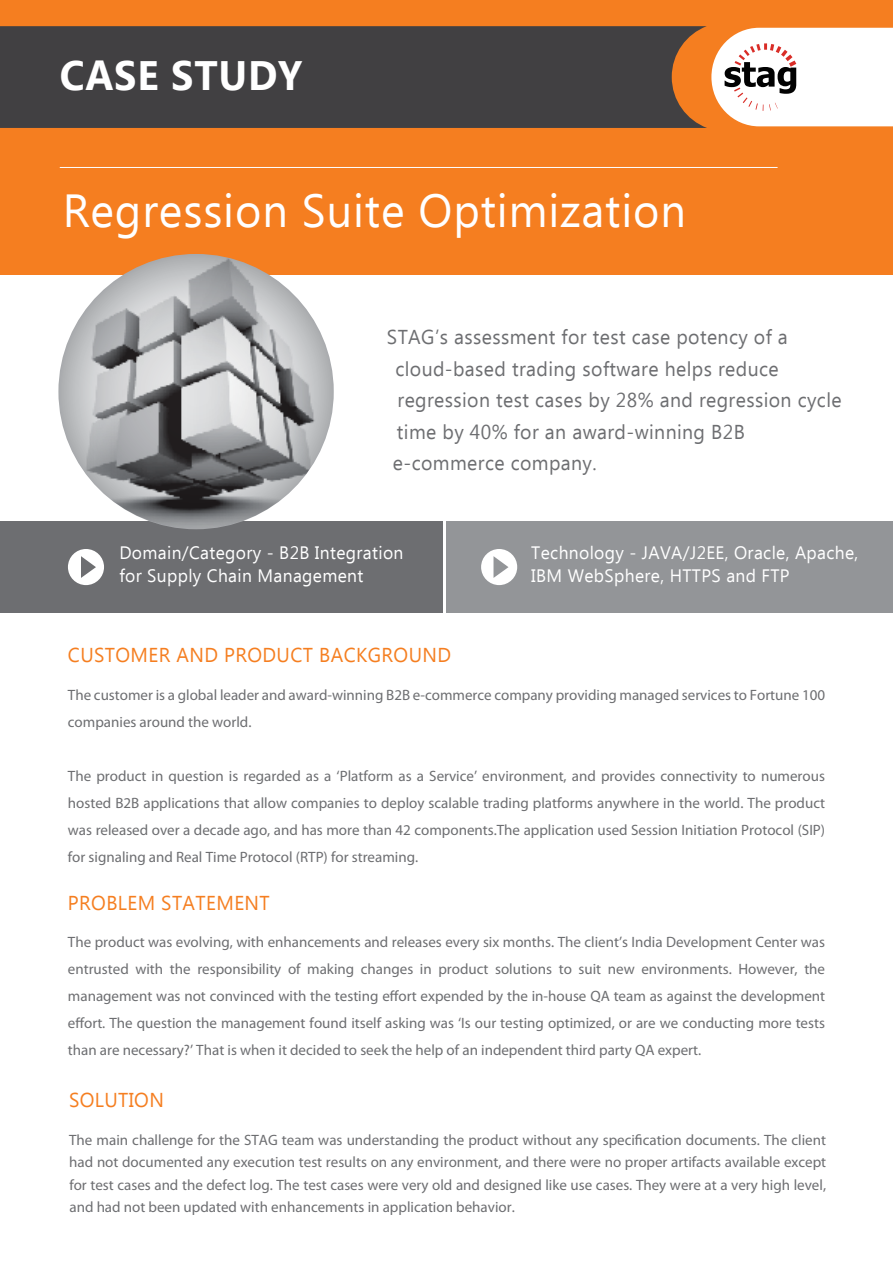
<style>
.page{position:relative;width:893px;height:1263px;background:#fff}
.page>*{position:absolute;margin:0;border:0;box-sizing:border-box;transform-origin:0 0}
.t1{font:46.35px "Ebrima";letter-spacing:.02em;color:#fff}
.t2{font:700 41.1px "Ebrima";letter-spacing:.02em;color:#fff}
.t3{font:20.1px/31.5px "Ebrima";letter-spacing:.02em;color:#6d6e71}
.t4{font:20.1px "Ebrima";letter-spacing:.02em;color:#f57e20}
.t5{font:18px/22.5px "Ebrima";letter-spacing:.02em;color:#fff}
.t6{font:15px/27px "Myriad Pro";color:#6d6e71;text-align:justify}
</style>
<div class="page">
<div style="left:0;top:0;width:893px;height:274px;background:#f57e20"></div>
<div style="left:0;top:26px;width:707px;height:102px;background:#414042"></div>
<hr style="left:60px;top:167px;width:718px;height:1px;background:#fff">
<svg style="left:711px;top:28px;width:182px;height:98px;background:#efe5df"></svg>
<div style="left:0;top:521px;width:442px;height:92px;background:#6d6e71"></div>
<div style="left:446px;top:521px;width:447px;height:92px;background:#939598"></div>
<div style="left:68px;top:549px;width:36px;height:36px;background:#fff;border-radius:50%"></div>
<svg style="left:81px;top:556px;width:15px;height:22px"></svg>
<div style="left:481px;top:549px;width:36px;height:36px;background:#fff;border-radius:50%"></div>
<svg style="left:493px;top:556px;width:15px;height:22px"></svg>
<img style="left:58px;top:254px;width:276px;height:275px;border-radius:137px">
<h2 class="t2" style="left:60px;top:45px;width:244px">CASE STUDY</h2>
<h1 class="t1" style="left:63px;top:178px;width:625px">Regression Suite Optimization</h1>
<h3 class="t3" style="left:387px;top:323px;width:456px">STAG’s assessment for test case potency of a cloud-based trading software helps reduce regression test cases by 28% and regression cycle time by 40% for an award-winning B2B e-commerce company.</h3>
<p class="t5" style="left:119px;top:543px;width:286px">Domain/Category - B2B Integration for Supply Chain Management</p>
<p class="t5" style="left:531px;top:543px;width:329px">Technology - JAVA/J2EE, Oracle, Apache,<br>IBM WebSphere, HTTPS and FTP</p>
<h3 class="t4" style="left:68px;top:641px;width:385px">CUSTOMER AND PRODUCT BACKGROUND</h3>
<p class="t6" style="left:68px;top:681px;width:759px">The customer is a global leader and award-winning B2B e-commerce company providing managed services to Fortune 100 companies around the world.</p>
<p class="t6" style="left:68px;top:762px;width:759px">The product in question is regarded as a ‘Platform as a Service’ environment, and provides connectivity to numerous hosted B2B applications that allow companies to deploy scalable trading platforms anywhere in the world. The product was released over a decade ago, and has more than 42 components.The application used Session Initiation Protocol (SIP) for signaling and Real Time Protocol (RTP) for streaming.</p>
<h3 class="t4" style="left:68px;top:888px;width:203px">PROBLEM STATEMENT</h3>
<p class="t6" style="left:68px;top:929px;width:759px">The product was evolving, with enhancements and releases every six months. The client’s India Development Center was entrusted with the responsibility of making changes in product solutions to suit new environments. However, the management was not convinced with the testing effort expended by the in-house QA team as against the development effort. The question the management found itself asking was ‘Is our testing optimized, or are we conducting more tests than are necessary?’ That is when it decided to seek the help of an independent third party QA expert.</p>
<h3 class="t4" style="left:69px;top:1086px;width:96px">SOLUTION</h3>
<p class="t6" style="left:69px;top:1129px;width:758px;line-height:22.5px">The main challenge for the STAG team was understanding the product without any specification documents. The client had not documented any execution test results on any environment, and there were no proper artifacts available except for test cases and the defect log. The test cases were very old and designed like use cases. They were at a very high level, and had not been updated with enhancements in application behavior.</p>
</div>
